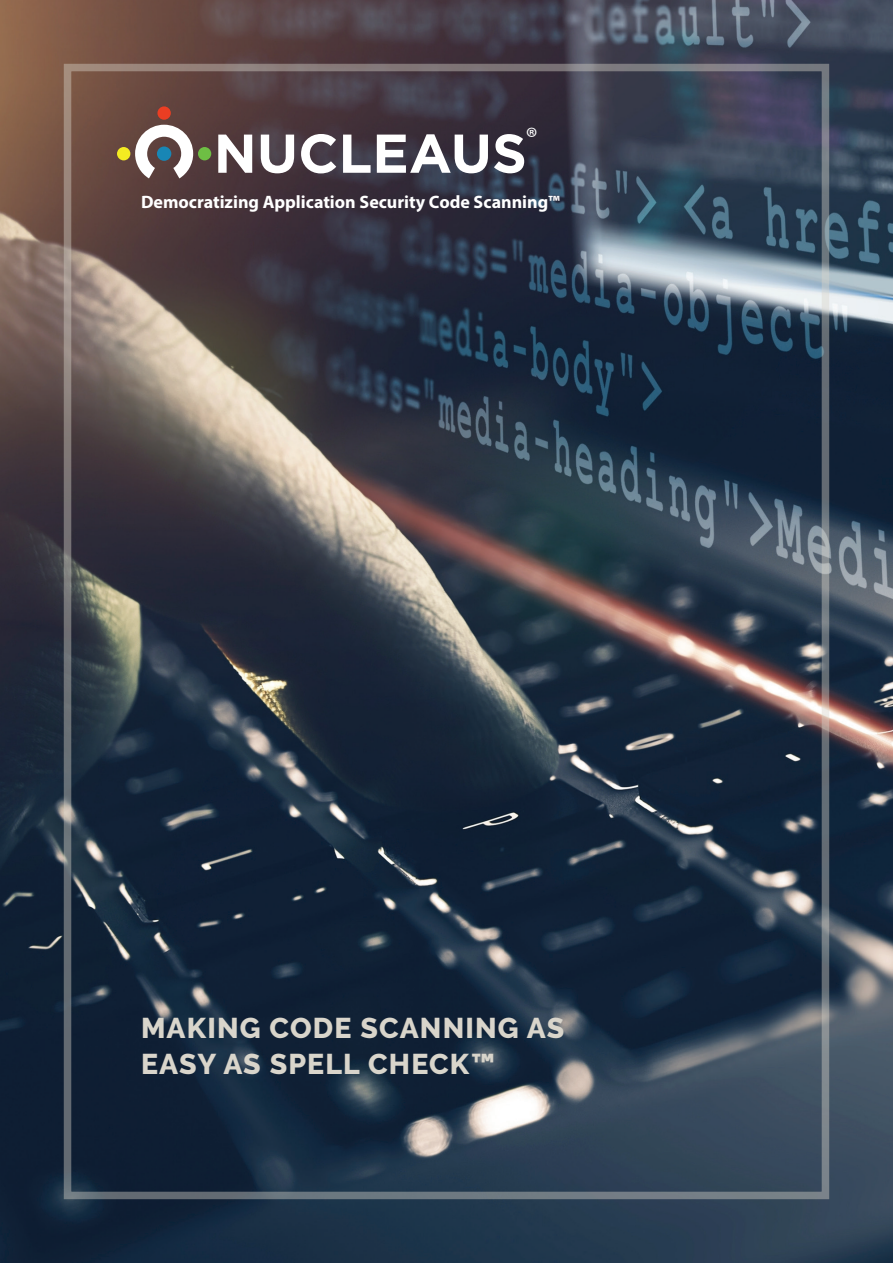
<style>
.page{position:relative;width:893px;height:1263px;background:#fff}
.page>*{position:absolute;margin:0;border:0;box-sizing:border-box;transform-origin:0 0}
.t1{font:800 28.5px/36px "Raleway";letter-spacing:.04em;color:#d9d5cb}
.t2{font:28.35px "Myriad Pro";color:#fff}
.t3{font:700 18px "Myriad Pro";color:#fff}
</style>
<div class="page">
<img style="left:0;top:0;width:893px;height:1263px">
<svg style="left:218px;top:134px;width:306px;height:39px"></svg>
<div style="left:157px;top:106px;width:14px;height:14px;background:#eb3e23;border-radius:50%"></div>
<div style="left:117px;top:147px;width:13px;height:13px;background:#f4ec22;border-radius:50%"></div>
<div style="left:198px;top:147px;width:13px;height:13px;background:#6ebe44;border-radius:50%"></div>
<svg style="left:135px;top:125px;width:58px;height:53px"></svg>
<h2 class="t2" style="left:526px;top:120px;width:13px">®</h2>
<p class="t3" style="left:141px;top:190px;width:420px">Democratizing Application Security Code Scanning™</p>
<h1 class="t1" style="left:141px;top:1010px;width:425px">MAKING CODE SCANNING AS<br>EASY AS SPELL CHECK™</h1>
</div>
